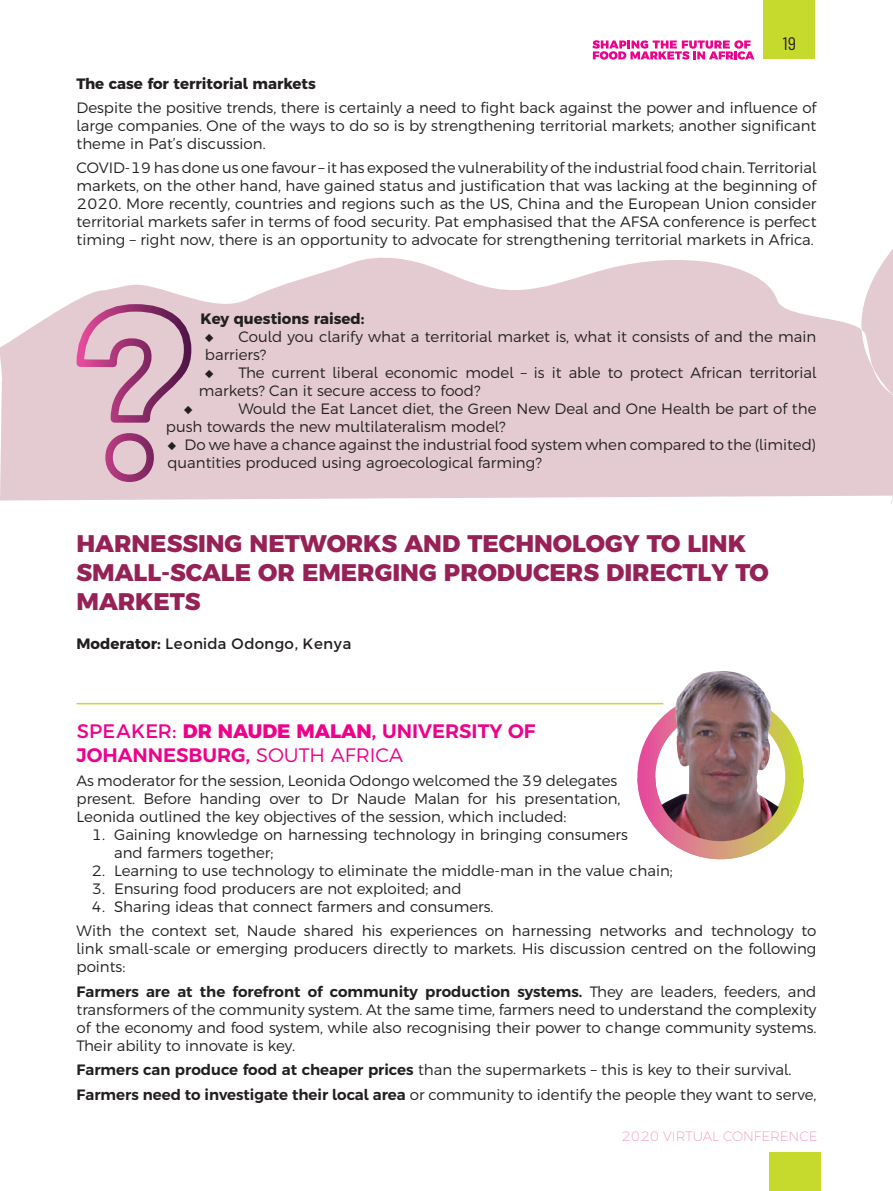
<style>
.page{position:relative;width:893px;height:1191px;background:#fff}
.page>*{position:absolute;margin:0;border:0;box-sizing:border-box;transform-origin:0 0}
.t1{font:800 24px/28.8px "Argentum Sans";color:#962157}
.t2{font:600 19.5px/23.4px "Argentum Sans";color:#ed028c}
.t3{font:semi-condensed 18px "Barlow";color:#231f20}
.t4{font:300 15px/18px "Argentum Sans";color:#231f20}
.t5{font:700 15px "Argentum Sans";color:#231f20}
.t6{font:15px "Argentum Sans";color:#231f20}
.t7{font:200 13.5px "Argentum Sans";color:#f390bc}
.s1{font-weight:700}
.s2{font-weight:400}
.s3{font-weight:800}
.s4{font-weight:300}
.s5{font-weight:600}
</style>
<div class="page">
<svg style="left:592px;top:40px;width:162px;height:20px"></svg>
<div style="left:763px;top:0;width:51px;height:59px;background:#c6d92d"></div>
<div style="left:769px;top:1152px;width:51px;height:39px;background:#c6d92d"></div>
<svg style="left:0;top:249px;width:893px;height:456px"></svg>
<hr style="left:77px;top:703px;width:586px;height:1px;background:#c6d92d">
<div style="left:637px;top:693px;width:166px;height:166px;border:18px solid #fff;border-radius:50%"></div>
<img style="left:649px;top:671px;width:132px;height:89px">
<svg style="left:637px;top:760px;width:167px;height:100px"></svg>
<svg style="left:73px;top:300px;width:123px;height:187px;background:#d5aebe"></svg>
<p class="t3" style="left:782px;top:32px;width:15px">19</p>
<p class="t5" style="left:77px;top:71px;width:241px">The case for territorial markets</p>
<p class="t4" style="left:77px;top:98px;width:741px;text-align:justify">Despite the positive trends, there is certainly a need to fight back against the power and influence of large companies. One of the ways to do so is by strengthening territorial markets; another significant theme in Pat’s discussion.</p>
<p class="t4" style="left:77px;top:159px;width:741px;text-align:justify">COVID-19 has done us one favour – it has exposed the vulnerability of the industrial food chain. Territorial markets, on the other hand, have gained status and justification that was lacking at the beginning of 2020. More recently, countries and regions such as the US, China and the European Union consider territorial markets safer in terms of food security. Pat emphasised that the AFSA conference is perfect timing – right now, there is an opportunity to advocate for strengthening territorial markets in Africa.</p>
<p class="t5" style="left:200px;top:306px;width:165px">Key questions raised:</p>
<p class="t4" style="left:205px;top:327px;width:613px">◆ Could you clarify what a territorial market is, what it consists of and the main barriers?</p>
<p class="t4" style="left:199px;top:363px;width:619px;text-indent:6px">◆ The current liberal economic model – is it able to protect African territorial markets? Can it secure access to food?</p>
<p class="t4" style="left:166px;top:399px;width:652px;text-indent:73px">Would the Eat Lancet diet, the Green New Deal and One Health be part of the push towards the new multilateralism model?</p>
<p class="t4" style="left:167px;top:435px;width:650px">◆ Do we have a chance against the industrial food system when compared to the (limited) quantities produced using agroecological farming?</p>
<p class="t4" style="left:184px;top:399px;width:10px">◆</p>
<h1 class="t1" style="left:77px;top:529px;width:694px">HARNESSING NETWORKS AND TECHNOLOGY TO LINK<br>SMALL-SCALE OR EMERGING PRODUCERS DIRECTLY TO<br>MARKETS</h1>
<p class="t6" style="left:77px;top:631px;width:276px"><span class="s1">Moderator:</span> Leonida Odongo, Kenya</p>
<h2 class="t2" style="left:77px;top:719px;width:460px"><span class="s2">SPEAKER:</span> <span class="s3">DR NAUDE MALAN</span>, UNIVERSITY OF<br>JOHANNESBURG, <span class="s4">SOUTH AFRICA</span></h2>
<p class="t4" style="left:77px;top:771px;width:545px">As moderator for the session, Leonida Odongo welcomed the 39 delegates present. Before handing over to Dr Naude Malan for his presentation,<br>Leonida outlined the key objectives of the session, which included:</p>
<p class="t4" style="left:114px;top:825px;width:515px;text-indent:-23px">1. Gaining knowledge on harnessing technology in bringing consumers and farmers together;</p>
<p class="t4" style="left:92px;top:861px;width:583px">2. Learning to use technology to eliminate the middle-man in the value chain;</p>
<p class="t4" style="left:92px;top:879px;width:372px">3. Ensuring food producers are not exploited; and</p>
<p class="t4" style="left:77px;top:894px;width:741px;line-height:24.3px;text-indent:15px">4. Sharing ideas that connect farmers and consumers.<br>With the context set, Naude shared his experiences on harnessing networks and technology to</p>
<p class="t4" style="left:77px;top:940px;width:741px">link small-scale or emerging producers directly to markets. His discussion centred on the following points:</p>
<p class="t4" style="left:77px;top:982px;width:741px;text-align:justify"><span class="s5">Farmers are at the forefront of community production systems.</span> They are leaders, feeders, and transformers of the community system. At the same time, farmers need to understand the complexity of the economy and food system, while also recognising their power to change community systems.<br>Their ability to innovate is key.</p>
<p class="t4" style="left:77px;top:1057px;width:741px;line-height:24.3px"><span class="s5">Farmers can produce food at cheaper prices</span> than the supermarkets – this is key to their survival.<br><span class="s5">Farmers need to investigate their local area</span> or community to identify the people they want to serve,</p>
<p class="t7" style="left:621px;top:1126px;width:198px">2020 VIRTUAL CONFERENCE</p>
</div>
